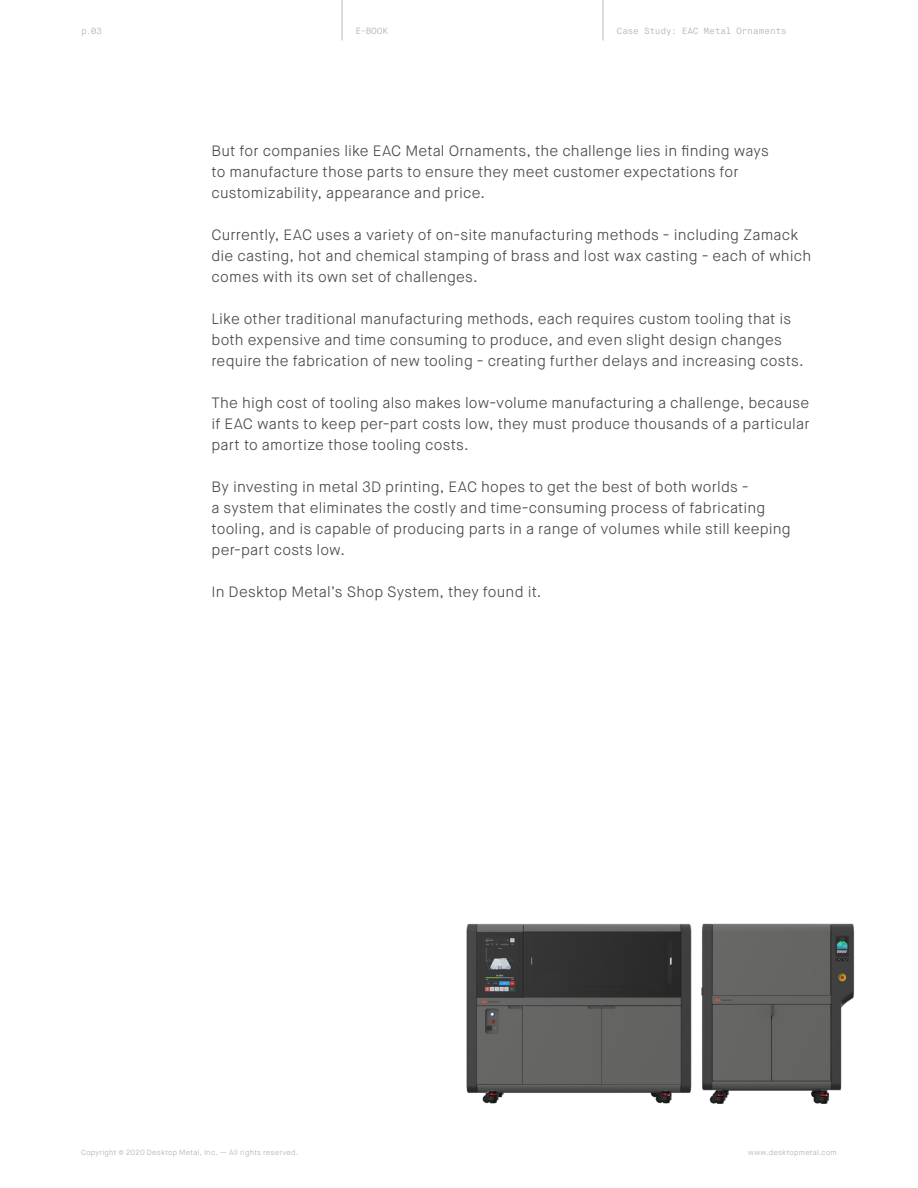
<style>
.page{position:relative;width:918px;height:1188px;background:#fff}
.page>*{position:absolute;margin:0;border:0;box-sizing:border-box;transform-origin:0 0}
.Body_Text{font:300 15px/21px "Maison Neue";letter-spacing:.01em;color:#494949}
.t1{font:9px "Maison Neue Mono";letter-spacing:-.035em;color:#bababa}
.t2{font:300 7.5px "Maison Neue";letter-spacing:.035em;color:#a9b0b8}
</style>
<div class="page">
<hr style="left:342px;top:8px;width:1px;height:32px;background:#bababa">
<hr style="left:603px;top:8px;width:1px;height:32px;background:#bababa">
<img style="left:466px;top:923px;width:224px;height:181px">
<img style="left:690px;top:923px;width:165px;height:181px">
<p class="t1" style="left:81px;top:26px;width:23px">p.03</p>
<p class="t1" style="left:356px;top:26px;width:34px">E-BOOK</p>
<p class="t1" style="left:616px;top:26px;width:172px">Case Study: EAC Metal Ornaments</p>
<p class="Body_Text" style="left:212px;top:140px;width:559px">But for companies like EAC Metal Ornaments, the challenge lies in finding ways to manufacture those parts to ensure they meet customer expectations for customizability, appearance and price.</p>
<p class="Body_Text" style="left:212px;top:224px;width:601px">Currently, EAC uses a variety of on-site manufacturing methods - including Zamack die casting, hot and chemical stamping of brass and lost wax casting - each of which comes with its own set of challenges.</p>
<p class="Body_Text" style="left:212px;top:308px;width:594px">Like other traditional manufacturing methods, each requires custom tooling that is both expensive and time consuming to produce, and even slight design changes require the fabrication of new tooling - creating further delays and increasing costs.</p>
<p class="Body_Text" style="left:212px;top:392px;width:600px;text-align:justify">The high cost of tooling also makes low-volume manufacturing a challenge, because if EAC wants to keep per-part costs low, they must produce thousands of a particular part to amortize those tooling costs.</p>
<p class="Body_Text" style="left:212px;top:476px;width:581px">By investing in metal 3D printing, EAC hopes to get the best of both worlds -<br>a system that eliminates the costly and time-consuming process of fabricating tooling, and is capable of producing parts in a range of volumes while still keeping per-part costs low.</p>
<p class="Body_Text" style="left:212px;top:581px;width:331px">In Desktop Metal’s Shop System, they found it.</p>
<p class="t2" style="left:81px;top:1148px;width:219px">Copyright © 2020 Desktop Metal, Inc. — All rights reserved.</p>
<p class="t2" style="left:748px;top:1148px;width:90px">www.desktopmetal.com</p>
</div>
